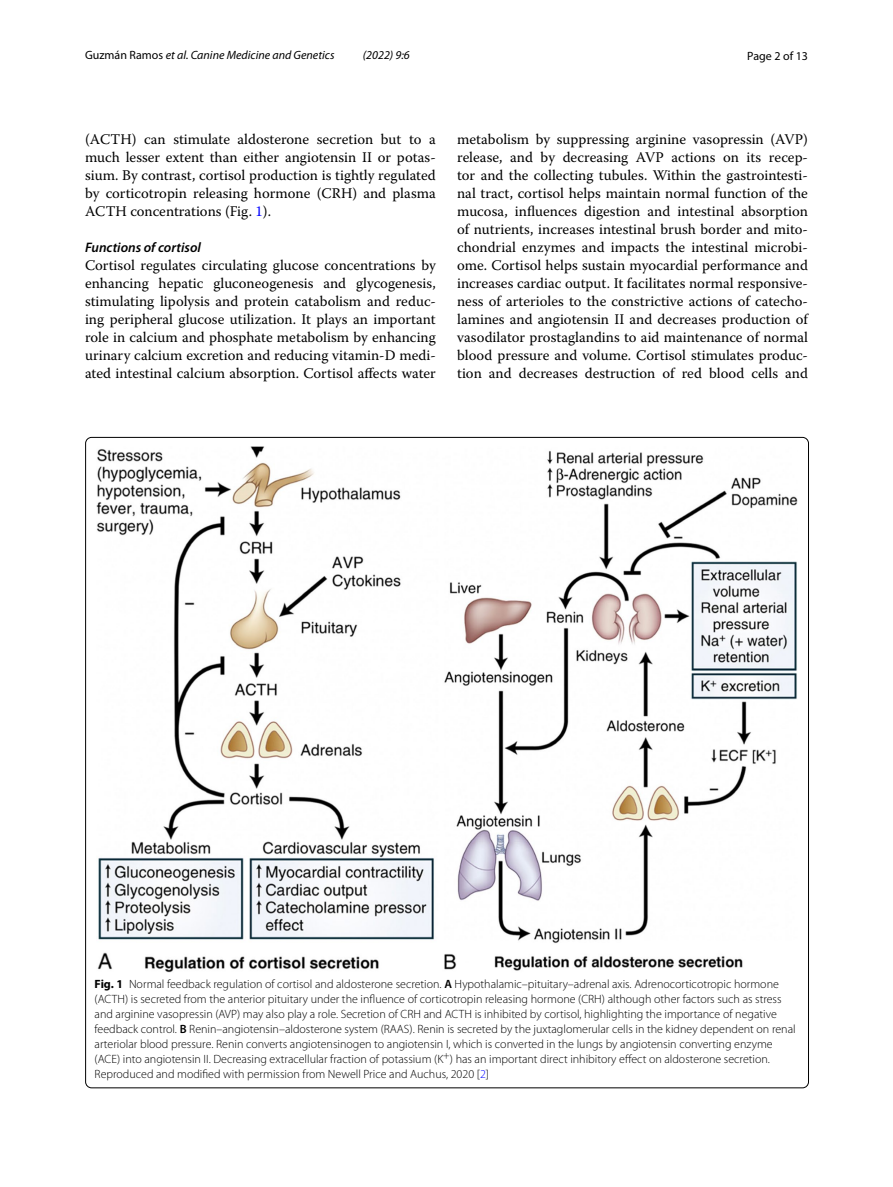
<style>
.page{position:relative;width:893px;height:1187px;background:#fff}
.page>*{position:absolute;margin:0;border:0;box-sizing:border-box;transform-origin:0 0}
.t1{font:14.7px/18px "Warnock Pro";color:#000;text-align:justify}
.t2{font:italic 600 13.8px "Myriad Pro";color:#000}
.t3{font:300 12px/15px "Myriad Pro";color:#000}
.t4{font:italic 12px "Myriad Pro";color:#000}
.t5{font:12px "Myriad Pro";color:#000}
.s1{font-style:normal}
.s2{color:#00f}
.s3{font-weight:700}
.s4{font-weight:600}
</style>
<div class="page">
<img style="left:97px;top:446px;width:700px;height:526px">
<p class="t4" style="left:85px;top:48px;width:251px"><span class="s1">Guzmán Ramos</span> et al. Canine Medicine and Genetics</p>
<p class="t4" style="left:363px;top:48px;width:48px">(2022) 9:6</p>
<p class="t5" style="left:747px;top:48px;width:62px">Page 2 of 13</p>
<p class="t1" style="left:85px;top:130px;width:352px">(ACTH) can stimulate aldosterone secretion but to a much lesser extent than either angiotensin II or potas&shy;sium. By contrast, cortisol production is tightly regulated by corticotropin releasing hormone (CRH) and plasma ACTH concentrations (Fig. <span class="s2">1</span>).</p>
<p class="t2" style="left:85px;top:238px;width:117px">Functions of cortisol</p>
<p class="t1" style="left:85px;top:256px;width:352px">Cortisol regulates circulating glucose concentrations by enhancing hepatic gluconeogenesis and glycogenesis, stimulating lipolysis and protein catabolism and reduc&shy;ing peripheral glucose utilization. It plays an important role in calcium and phosphate metabolism by enhancing urinary calcium excretion and reducing vitamin-D medi&shy;ated intestinal calcium absorption. Cortisol affects water</p>
<p class="t1" style="left:457px;top:130px;width:352px">metabolism by suppressing arginine vasopressin (AVP) release, and by decreasing AVP actions on its recep&shy;tor and the collecting tubules. Within the gastrointesti&shy;nal tract, cortisol helps maintain normal function of the mucosa, influences digestion and intestinal absorption of nutrients, increases intestinal brush border and mito&shy;chondrial enzymes and impacts the intestinal microbi&shy;ome. Cortisol helps sustain myocardial performance and increases cardiac output. It facilitates normal responsive&shy;ness of arterioles to the constrictive actions of catecho&shy;lamines and angiotensin II and decreases production of vasodilator prostaglandins to aid maintenance of normal blood pressure and volume. Cortisol stimulates produc&shy;tion and decreases destruction of red blood cells and</p>
<p class="t3" style="left:95px;top:976px;width:703px"><span class="s3">Fig. 1</span> Normal feedback regulation of cortisol and aldosterone secretion. <span class="s4">A</span> Hypothalamic–pituitary–adrenal axis. Adrenocorticotropic hormone (ACTH) is secreted from the anterior pituitary under the influence of corticotropin releasing hormone (CRH) although other factors such as stress and arginine vasopressin (AVP) may also play a role. Secretion of CRH and ACTH is inhibited by cortisol, highlighting the importance of negative feedback control. <span class="s4">B</span> Renin–angiotensin–aldosterone system (RAAS). Renin is secreted by the juxtaglomerular cells in the kidney dependent on renal arteriolar blood pressure. Renin converts angiotensinogen to angiotensin I, which is converted in the lungs by angiotensin converting enzyme (ACE) into angiotensin II. Decreasing extracellular fraction of potassium (K<sup>+</sup>) has an important direct inhibitory effect on aldosterone secretion.<br>Reproduced and modified with permission from Newell Price and Auchus, 2020 [<span class="s2">2</span>]</p>
</div>
